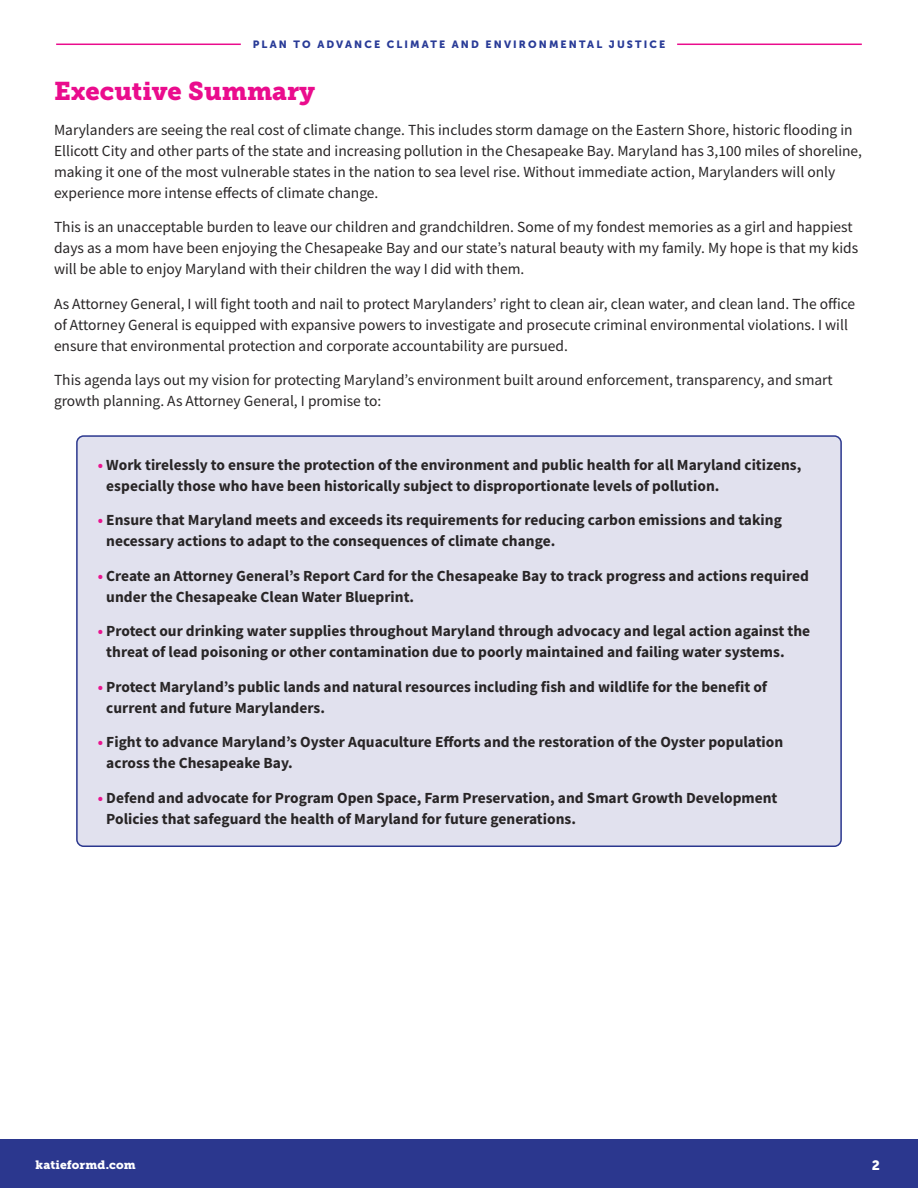
<style>
.page{position:relative;width:918px;height:1188px;background:#fff}
.page>*{position:absolute;margin:0;border:0;box-sizing:border-box;transform-origin:0 0}
.Subhead{font:25.5px "Museo Slab 900";color:#ea0c8d}
.Body{font:15.45px/21px "Source Sans Pro";color:#282526}
.Body-2{font:700 15.45px/21px "Source Sans Pro";color:#282526}
.t1{font:13.5px "Museo Sans 900";color:#fff}
.t2{font:12px "Museo Slab 900";letter-spacing:.01em;color:#fff}
.t3{font:10.5px "Museo Sans 900";letter-spacing:.2em;color:#293b97}
.s1{color:#ea148f}
</style>
<div class="page">
<div style="left:0;top:1139px;width:918px;height:49px;background:#2b378e"></div>
<hr style="left:677px;top:44px;width:185px;height:1px;background:#ea0c8d">
<hr style="left:56px;top:44px;width:185px;height:1px;background:#ea0c8d">
<div style="left:77px;top:436px;width:764px;height:410px;background:#e1e1ee;border-radius:7px"></div>
<div style="left:76px;top:435px;width:766px;height:412px;border:2px solid #2b378e;border-radius:7px"></div>
<p class="t3" style="left:253px;top:39px;width:414px">PLAN TO ADVANCE CLIMATE AND ENVIRONMENTAL JUSTICE</p>
<p class="Subhead" style="left:54px;top:76px;width:263px">Executive Summary</p>
<p class="Body" style="left:54px;top:119px;width:810px">Marylanders are seeing the real cost of climate change. This includes storm damage on the Eastern Shore, historic flooding in Ellicott City and other parts of the state and increasing pollution in the Chesapeake Bay. Maryland has 3,100 miles of shoreline, making it one of the most vulnerable states in the nation to sea level rise. Without immediate action, Marylanders will only experience more intense effects of climate change.</p>
<p class="Body" style="left:54px;top:216px;width:806px">This is an unacceptable burden to leave our children and grandchildren. Some of my fondest memories as a girl and happiest days as a mom have been enjoying the Chesapeake Bay and our state’s natural beauty with my family. My hope is that my kids will be able to enjoy Maryland with their children the way I did with them.</p>
<p class="Body" style="left:54px;top:293px;width:803px">As Attorney General, I will fight tooth and nail to protect Marylanders’ right to clean air, clean water, and clean land. The office of Attorney General is equipped with expansive powers to investigate and prosecute criminal environmental violations. I will ensure that environmental protection and corporate accountability are pursued.</p>
<p class="Body" style="left:54px;top:369px;width:780px">This agenda lays out my vision for protecting Maryland’s environment built around enforcement, transparency, and smart growth planning. As Attorney General, I promise to:</p>
<p class="Body-2" style="left:106px;top:454px;width:697px;text-indent:-8px"><span class="s1">•</span> Work tirelessly to ensure the protection of the environment and public health for all Maryland citizens, especially those who have been historically subject to disproportionate levels of pollution.</p>
<p class="Body-2" style="left:106px;top:510px;width:677px;text-indent:-8px"><span class="s1">•</span> Ensure that Maryland meets and exceeds its requirements for reducing carbon emissions and taking necessary actions to adapt to the consequences of climate change.</p>
<p class="Body-2" style="left:106px;top:565px;width:704px;text-indent:-8px"><span class="s1">•</span> Create an Attorney General’s Report Card for the Chesapeake Bay to track progress and actions required under the Chesapeake Clean Water Blueprint.</p>
<p class="Body-2" style="left:106px;top:621px;width:705px;text-indent:-8px"><span class="s1">•</span> Protect our drinking water supplies throughout Maryland through advocacy and legal action against the threat of lead poisoning or other contamination due to poorly maintained and failing water systems.</p>
<p class="Body-2" style="left:106px;top:676px;width:662px;text-indent:-8px"><span class="s1">•</span> Protect Maryland’s public lands and natural resources including fish and wildlife for the benefit of current and future Marylanders.</p>
<p class="Body-2" style="left:106px;top:732px;width:679px;text-indent:-8px"><span class="s1">•</span> Fight to advance Maryland’s Oyster Aquaculture Efforts and the restoration of the Oyster population across the Chesapeake Bay.</p>
<p class="Body-2" style="left:106px;top:787px;width:673px;text-indent:-8px"><span class="s1">•</span> Defend and advocate for Program Open Space, Farm Preservation, and Smart Growth Development<br>Policies that safeguard the health of Maryland for future generations.</p>
<p class="t2" style="left:36px;top:1158px;width:102px">katieformd.com</p>
<p class="t1" style="left:872px;top:1158px;width:10px">2</p>
</div>
